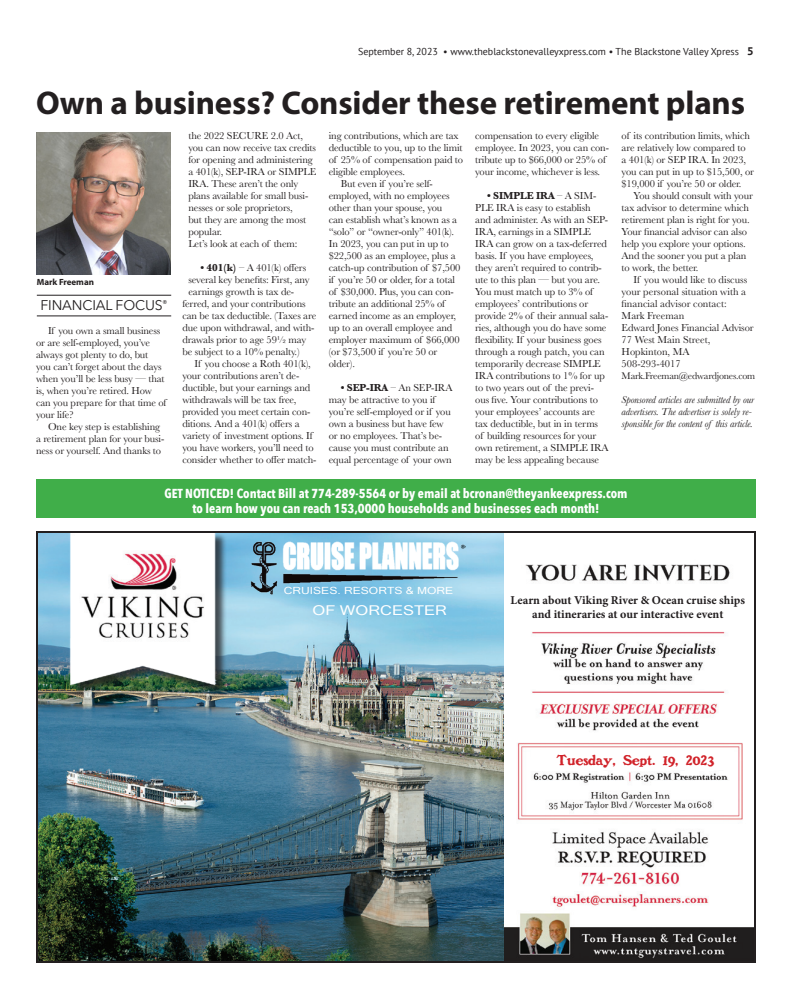
<style>
.page{position:relative;width:792px;height:1008px;background:#fff}
.page>*{position:absolute;margin:0;border:0;box-sizing:border-box;transform-origin:0 0}
._1__HEADINGS{font:700 33px "Myriad Pro";letter-spacing:-.005em;color:#231f20}
.t1{font:14px "Benjamin Franklin";color:#d1232a}
._1__HEADINGS-2{font:14px "Avenir Next";letter-spacing:-.01em;color:#231f20}
.t2{font:13.5px "Microsoft Sans Serif";color:#fff;scale:1.22 1}
.t3{font:700 13px "Avenir Next Condensed";color:#fff}
.t4{font:700 12px/14.4px "Minion Pro";color:#231f20;text-align:center}
._4__BODY_TEXT{font:10.5px/12px "Baskerville";letter-spacing:-.01em;color:#231f20}
._4__BODY_TEXT-2{font:italic 10.5px/12px "Baskerville";letter-spacing:-.01em;color:#231f20}
.t5{font:10px "PT Sans";color:#231f20}
._4__BODY_TEXT-3{font:10px "Baskerville";letter-spacing:-.02em;color:#231f20}
.t6{font:9.9px "Microsoft Sans Serif";color:#fff;scale:1.22 1}
._5__CAPTION{font:700 9px "Myriad Pro";letter-spacing:-.005em;color:#231f20}
.s1{font-family:"PT Sans Caption";font-weight:700;font-size:11px}
.s2{font-weight:700}
</style>
<div class="page">
<img style="left:37px;top:133px;width:133px;height:141px">
<hr style="left:37px;top:295px;width:134px;height:1px;background:#231f20">
<hr style="left:37px;top:316px;width:134px;height:1px;background:#231f20">
<div style="left:36px;top:480px;width:720px;height:38px;background:#40ae49"></div>
<img style="left:504px;top:564px;width:249px;height:396px">
<img style="left:39px;top:534px;width:465px;height:426px">
<div style="left:72px;top:532px;width:156px;height:170px;background:#231f20;opacity:.75"></div>
<img style="left:42px;top:534px;width:195px;height:164px">
<img style="left:251px;top:534px;width:214px;height:62px">
<div style="left:531px;top:750px;width:203px;height:20px;background:#fff"></div>
<div style="left:36px;top:531px;width:720px;height:432px;border:2px solid #231f20"></div>
<div style="left:510px;top:594px;width:232px;height:31px;background:#fff"></div>
<p class="t5" style="left:358px;top:45px;width:397px">September 8, 2023 • www.theblackstonevalleyxpress.com • The Blackstone Valley Xpress <span class="s1">5</span></p>
<p class="_1__HEADINGS" style="left:36px;top:81px;width:711px">Own a business? Consider these retirement plans</p>
<p class="_5__CAPTION" style="left:37px;top:276px;width:59px">Mark Freeman</p>
<p class="_1__HEADINGS-2" style="left:41px;top:294px;width:129px">FINANCIAL FOCUS<sup>®</sup></p>
<p class="_4__BODY_TEXT" style="left:36px;top:325px;width:132px;text-indent:12px">If you own a small business or are self-employed, you’ve always got plenty to do, but<br>you can’t forget about the days when you’ll be less busy — that is, when you’re retired. How can you prepare for that time of your life?</p>
<p class="_4__BODY_TEXT" style="left:36px;top:421px;width:130px;text-indent:12px">One key step is establishing a retirement plan for your busi&shy;ness or yourself. And thanks to</p>
<p class="_4__BODY_TEXT" style="left:188px;top:130px;width:129px">the 2022 SECURE 2.0 Act, you can now receive tax credits for opening and administering a 401(k), SEP-IRA or SIMPLE<br>IRA. These aren’t the only plans available for small busi&shy;nesses or sole proprietors,<br>but they are among the most popular.</p>
<p class="_4__BODY_TEXT" style="left:188px;top:238px;width:111px">Let’s look at each of them:</p>
<p class="_4__BODY_TEXT" style="left:200px;top:262px;width:107px"><span class="s2">• 401(k)</span> – A 401(k) offers</p>
<p class="_4__BODY_TEXT" style="left:188px;top:274px;width:123px">several key benefits: First, any</p>
<p class="_4__BODY_TEXT" style="left:188px;top:286px;width:107px">earnings growth is tax de-</p>
<p class="_4__BODY_TEXT" style="left:182px;top:298px;width:125px">ferred, and your contributions</p>
<p class="_4__BODY_TEXT" style="left:182px;top:310px;width:135px">can be tax deductible. (Taxes are</p>
<p class="_4__BODY_TEXT" style="left:182px;top:322px;width:134px">due upon withdrawal, and with-</p>
<p class="_4__BODY_TEXT" style="left:182px;top:334px;width:125px">drawals prior to age 59½ may</p>
<p class="_4__BODY_TEXT" style="left:182px;top:346px;width:119px">be subject to a 10% penalty.)</p>
<p class="_4__BODY_TEXT" style="left:182px;top:358px;width:136px;text-indent:12px">If you choose a Roth 401(k), your contributions aren’t de&shy;ductible, but your earnings and withdrawals will be tax free, provided you meet certain con&shy;ditions. And a 401(k) offers a variety of investment options. If you have workers, you’ll need to consider whether to offer match-</p>
<p class="_4__BODY_TEXT" style="left:329px;top:130px;width:136px">ing contributions, which are tax deductible to you, up to the limit of 25% of compensation paid to eligible employees.</p>
<p class="_4__BODY_TEXT" style="left:329px;top:178px;width:133px;text-indent:12px">But even if you’re self&shy;employed, with no employees other than your spouse, you<br>can establish what’s known as a “solo” or “owner-only” 401(k).<br>In 2023, you can put in up to $22,500 as an employee, plus a catch-up contribution of $7,500 if you’re 50 or older, for a total of $30,000. Plus, you can con&shy;tribute an additional 25% of earned income as an employer, up to an overall employee and employer maximum of $66,000 (or $73,500 if you’re 50 or older).</p>
<p class="_4__BODY_TEXT" style="left:329px;top:382px;width:125px;text-indent:12px"><span class="s2">• SEP-IRA</span> – An SEP-IRA may be attractive to you if you’re self-employed or if you own a business but have few or no employees. That’s be&shy;cause you must contribute an equal percentage of your own</p>
<p class="_4__BODY_TEXT" style="left:475px;top:130px;width:135px">compensation to every eligible employee. In 2023, you can con&shy;tribute up to $66,000 or 25% of your income, whichever is less.</p>
<p class="_4__BODY_TEXT" style="left:475px;top:190px;width:135px;text-indent:12px"><span class="s2">• SIMPLE IRA</span> – A SIM-<br>PLE IRA is easy to establish and administer. As with an SEP-<br>IRA, earnings in a SIMPLE<br>IRA can grow on a tax-deferred basis. If you have employees, they aren’t required to contrib&shy;ute to this plan — but you are.<br>You must match up to 3% of employees’ contributions or provide 2% of their annual sala&shy;ries, although you do have some flexibility. If your business goes through a rough patch, you can temporarily decrease SIMPLE<br>IRA contributions to 1% for up to two years out of the previ&shy;ous five. Your contributions to your employees’ accounts are tax deductible, but in in terms of building resources for your own retirement, a SIMPLE IRA may be less appealing because</p>
<p class="_4__BODY_TEXT" style="left:622px;top:130px;width:134px">of its contribution limits, which are relatively low compared to<br>a 401(k) or SEP IRA. In 2023, you can put in up to $15,500, or $19,000 if you’re 50 or older.</p>
<p class="_4__BODY_TEXT" style="left:622px;top:190px;width:133px;text-indent:12px">You should consult with your tax advisor to determine which retirement plan is right for you.<br>Your financial advisor can also help you explore your options.<br>And the sooner you put a plan to work, the better.</p>
<p class="_4__BODY_TEXT" style="left:622px;top:274px;width:127px;text-align:justify;text-indent:12px">If you would like to discuss your personal situation with a financial advisor contact:</p>
<p class="_4__BODY_TEXT" style="left:622px;top:310px;width:64px">Mark Freeman</p>
<p class="_4__BODY_TEXT" style="left:622px;top:322px;width:134px">Edward Jones Financial Advisor</p>
<p class="_4__BODY_TEXT" style="left:622px;top:334px;width:90px">77 West Main Street,</p>
<p class="_4__BODY_TEXT" style="left:622px;top:346px;width:70px">Hopkinton, MA</p>
<p class="_4__BODY_TEXT" style="left:622px;top:358px;width:61px">508-293-4017</p>
<p class="_4__BODY_TEXT-3" style="left:622px;top:369px;width:135px">Mark.Freeman@edwardjones.com</p>
<p class="_4__BODY_TEXT-2" style="left:622px;top:393px;width:134px">Sponsored articles are submitted by our advertisers. The advertiser is solely re&shy;sponsible for the content of this article.</p>
<p class="t3" style="left:164px;top:485px;width:465px">GET NOTICED! Contact Bill at 774-289-5564 or by email at bcronan@theyankeexpress.com</p>
<p class="t3" style="left:192px;top:500px;width:409px">to learn how you can reach 153,0000 households and businesses each month!</p>
<p class="t6" style="left:284px;top:585px;width:141px">CRUISES. RESORTS &amp; MORE</p>
<p class="t2" style="left:313px;top:602px;width:112px">OF WORCESTER</p>
<p class="t4" style="left:511px;top:593px;width:236px">Learn about Viking River &amp; Ocean cruise ships and itineraries at our interactive event</p>
<p class="t1" style="left:557px;top:751px;width:159px">Tuesday, Sept. 19, 2023</p>
</div>
